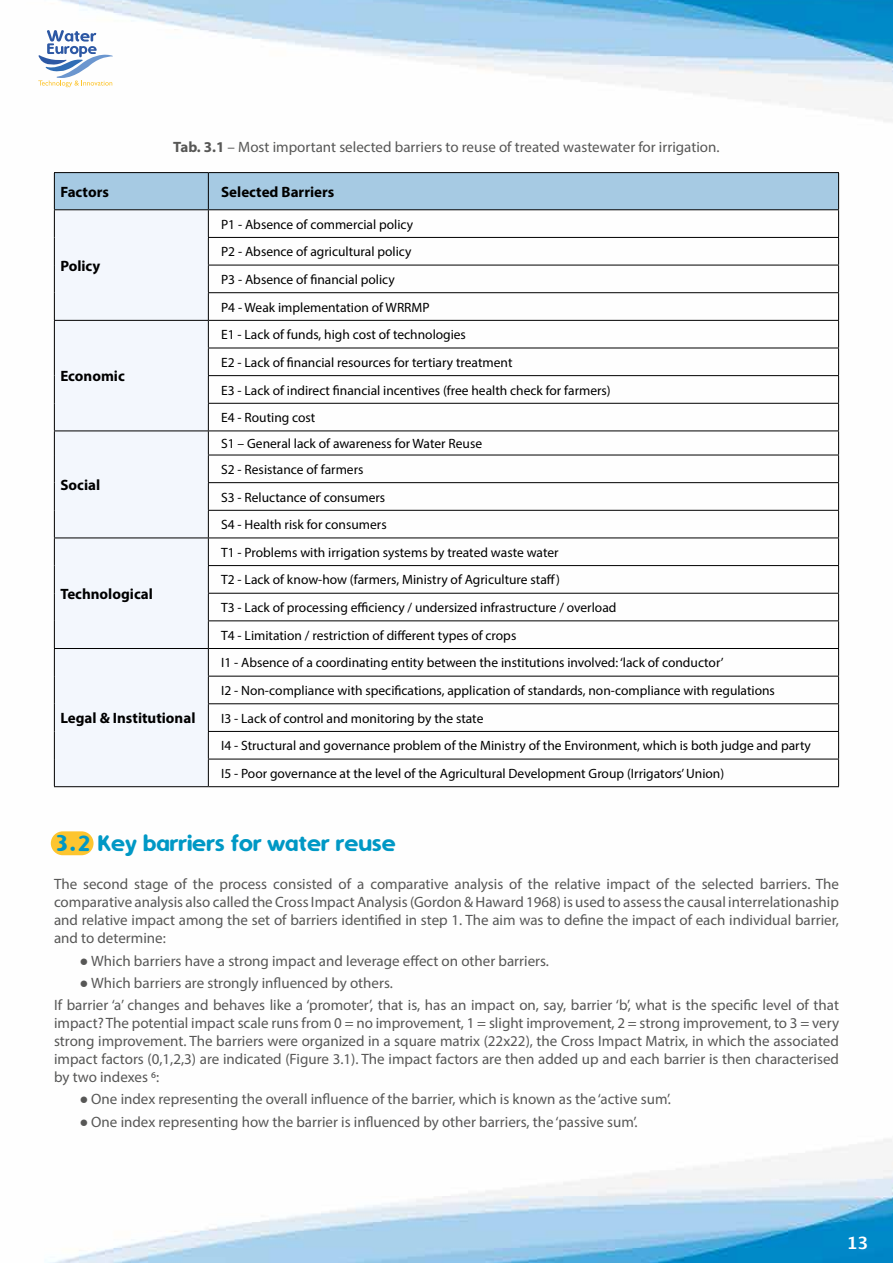
<style>
.page{position:relative;width:893px;height:1263px;background:#fff}
.page>*{position:absolute;margin:0;border:0;box-sizing:border-box;transform-origin:0 0}
.t1{font:24px "Simply Rounded";color:#0098c5}
.t2{font:700 16.95px "Lucida Grande";color:#fff}
.t3{font:15px/18px "Myriad Pro";color:#575756;text-align:justify}
.t4{font:700 15px "Myriad Pro";color:#000}
.t5{font:13.5px/27.6px "Myriad Pro";color:#000}
.s1{font-weight:700}
.s2{font-family:"Arial";font-weight:700}
</style>
<div class="page">
<img style="left:47px;top:0;width:846px;height:1263px">
<svg style="left:38px;top:30px;width:75px;height:57px"></svg>
<div style="left:51px;top:831px;width:43px;height:24px;background:#fdc52f;border-radius:12px"></div>
<hr style="left:54px;top:172px;width:154px;height:1px;background:#000">
<hr style="left:208px;top:172px;width:631px;height:1px;background:#000">
<hr style="left:54px;top:786px;width:154px;height:1px;background:#000">
<svg style="left:54px;top:173px;width:785px;height:613px"></svg>
<hr style="left:208px;top:786px;width:631px;height:1px;background:#000">
<p class="t3" style="left:173px;top:138px;width:548px"><span class="s1">Tab. 3.1</span> – Most important selected barriers to reuse of treated wastewater for irrigation.</p>
<p class="t4" style="left:60px;top:182px;width:50px">Factors</p>
<p class="t4" style="left:221px;top:182px;width:115px">Selected Barriers</p>
<p class="t4" style="left:60px;top:256px;width:42px">Policy</p>
<p class="t4" style="left:60px;top:366px;width:66px">Economic</p>
<p class="t4" style="left:60px;top:475px;width:41px">Social</p>
<p class="t4" style="left:60px;top:584px;width:94px">Technological</p>
<p class="t4" style="left:60px;top:708px;width:137px">Legal &amp; Institutional</p>
<p class="t5" style="left:221px;top:210px;width:210px">P1 - Absence of commercial policy P2 - Absence of agricultural policy<br>P3 - Absence of financial policy<br>P4 - Weak implementation of WRRMP</p>
<p class="t5" style="left:221px;top:321px;width:391px">E1 - Lack of funds, high cost of technologies<br>E2 - Lack of financial resources for tertiary treatment<br>E3 - Lack of indirect financial incentives (free health check for farmers)<br>E4 - Routing cost</p>
<p class="t5" style="left:221px;top:430px;width:263px;line-height:25.8px">S1 – General lack of awareness for Water Reuse<br>S2 - Resistance of farmers</p>
<p class="t5" style="left:221px;top:483px;width:167px">S3 - Reluctance of consumers<br>S4 - Health risk for consumers</p>
<p class="t5" style="left:221px;top:538px;width:397px">T1 - Problems with irrigation systems by treated waste water<br>T2 - Lack of know-how (farmers, Ministry of Agriculture staff)<br>T3 - Lack of processing efficiency / undersized infrastructure / overload T4 - Limitation / restriction of different types of crops</p>
<p class="t5" style="left:221px;top:649px;width:591px">I1 - Absence of a coordinating entity between the institutions involved: ‘lack of conductor’<br>I2 - Non-compliance with specifications, application of standards, non-compliance with regulations<br>I3 - Lack of control and monitoring by the state<br>I4 - Structural and governance problem of the Ministry of the Environment, which is both judge and party I5 - Poor governance at the level of the Agricultural Development Group (Irrigators’ Union)</p>
<h1 class="t1" style="left:54px;top:831px;width:344px">3.2 Key barriers for water reuse</h1>
<p class="t3" style="left:54px;top:875px;width:786px">The second stage of the process consisted of a comparative analysis of the relative impact of the selected barriers. The comparative analysis also called the Cross Impact Analysis (Gordon &amp; Haward 1968) is used to assess the causal interrelationaship and relative impact among the set of barriers identified in step 1. The aim was to define the impact of each individual barrier, and to determine:</p>
<p class="t3" style="left:80px;top:951px;width:471px"><span class="s2">●</span> Which barriers have a strong impact and leverage effect on other barriers.</p>
<p class="t3" style="left:54px;top:971px;width:786px;line-height:22.2px;text-indent:26px"><span class="s2">●</span> Which barriers are strongly influenced by others.<br>If barrier ‘a’ changes and behaves like a ‘promoter’, that is, has an impact on, say, barrier ‘b’, what is the specific level of that</p>
<p class="t3" style="left:54px;top:1014px;width:786px">impact? The potential impact scale runs from 0 = no improvement, 1 = slight improvement, 2 = strong improvement, to 3 = very strong improvement. The barriers were organized in a square matrix (22x22), the Cross Impact Matrix, in which the associated impact factors (0,1,2,3) are indicated (Figure 3.1). The impact factors are then added up and each barrier is then characterised by two indexes 6:</p>
<p class="t3" style="left:80px;top:1090px;width:593px"><span class="s2">●</span> One index representing the overall influence of the barrier, which is known as the ‘active sum’.</p>
<p class="t3" style="left:80px;top:1112px;width:559px"><span class="s2">●</span> One index representing how the barrier is influenced by other barriers, the ‘passive sum’.</p>
<p class="t2" style="left:847px;top:1231px;width:23px">13</p>
</div>
